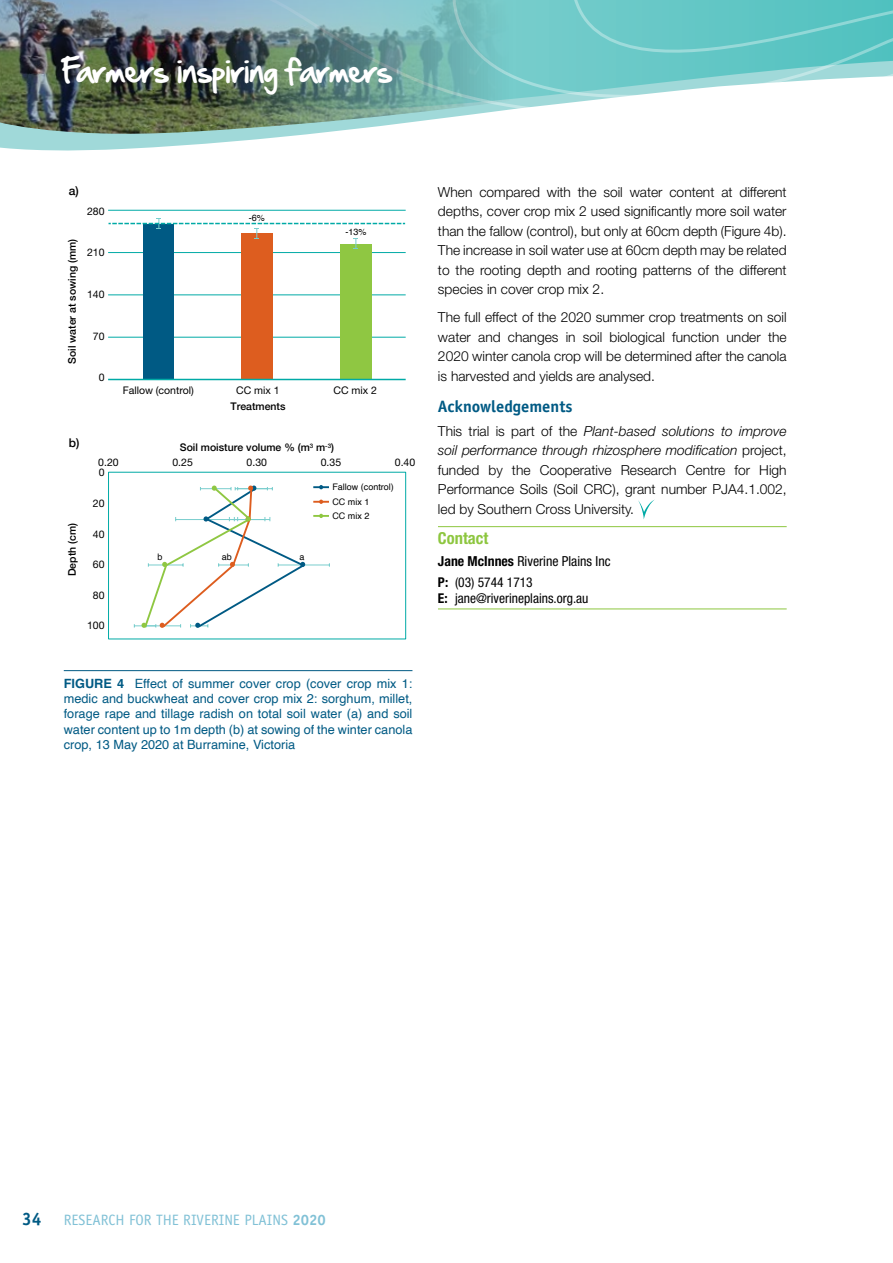
<style>
.page{position:relative;width:893px;height:1263px;background:#fff}
.page>*{position:absolute;margin:0;border:0;box-sizing:border-box;transform-origin:0 0}
.t1{font:29.1px "Hand Of Sean";color:#fff}
.t2{font:700 16.5px "Officina Sans";color:#005a84}
.t3{font:700 condensed 16.5px "Helvetica Neue LT Std";color:#8dc63f}
.t4{font:15px "Officina Sans";color:#81c1d6}
.t5{font:300 13.8px/19.5px "Helvetica Neue LT Std";color:#000;text-align:justify}
.t6{font:condensed 13.8px "Helvetica Neue LT Std";color:#000}
.t7{font:condensed 13.5px/16.2px "Helvetica Neue LT Std";color:#000}
.t8{font:12.75px/15.3px "Helvetica";color:#005a84;text-align:justify}
.t9{font:500 12px "Helvetica Neue";color:#000}
.t10{font:10.5px "Helvetica Neue LT Std";color:#000}
.t11{font:500 10.5px "Helvetica Neue";color:#000}
.t12{font:9px/14.5px "Helvetica";color:#000}
.s1{font-weight:700}
.s2{font-style:italic}
.s3{font-weight:700;font-size:18px;color:#005a84}
</style>
<div class="page">
<svg style="left:638px;top:499px;width:17px;height:20px"></svg>
<hr style="left:438px;top:526px;width:349px;height:1px;background:#8dc63f">
<hr style="left:438px;top:608px;width:349px;height:1px;background:#8dc63f">
<hr style="left:64px;top:670px;width:348px;height:1px;background:#005a84">
<hr style="left:108px;top:210px;width:298px;height:1px;background:#00aaa6">
<hr style="left:108px;top:252px;width:298px;height:1px;background:#00aaa6">
<hr style="left:108px;top:295px;width:298px;height:1px;background:#00aaa6">
<hr style="left:108px;top:337px;width:298px;height:1px;background:#00aaa6">
<svg style="left:134px;top:485px;width:196px;height:143px"></svg>
<div style="left:143px;top:224px;width:30px;height:155px;background:#005a84"></div>
<div style="left:242px;top:233px;width:31px;height:146px;background:#dd5d1f"></div>
<div style="left:340px;top:245px;width:32px;height:134px;background:#8fc742"></div>
<div style="left:108px;top:472px;width:298px;height:167px;border:1px solid #00aaa6"></div>
<hr style="left:108px;top:379px;width:298px;height:1px;background:#00aaa6">
<svg style="left:109px;top:218px;width:296px;height:32px"></svg>
<svg style="left:0;top:140px;width:248px;height:11px;fill:#a0d9d9"></svg>
<svg style="left:703px;top:0;width:190px;height:88px;background:#73cccb"></svg>
<img style="left:0;top:0;width:703px;height:140px">
<h1 class="t1" style="left:64px;top:44px;width:329px">Farmers inspiring farmers</h1>
<p class="t9" style="left:69px;top:181px;width:12px">a)</p>
<p class="t10" style="left:87px;top:205px;width:19px">280</p>
<p class="t11" style="left:64px;top:364px;width:126px;rotate:-90deg">Soil water at sowing (mm)</p>
<p class="t10" style="left:87px;top:246px;width:19px">210</p>
<p class="t10" style="left:87px;top:288px;width:19px">140</p>
<p class="t10" style="left:93px;top:330px;width:13px">70</p>
<p class="t10" style="left:99px;top:371px;width:7px">0</p>
<p class="t12" style="left:249px;top:210px;width:18px">-6%</p>
<p class="t12" style="left:346px;top:224px;width:23px">-13%</p>
<p class="t10" style="left:123px;top:384px;width:73px">Fallow (control)</p>
<p class="t10" style="left:236px;top:384px;width:45px">CC mix 1</p>
<p class="t10" style="left:333px;top:384px;width:45px">CC mix 2</p>
<p class="t11" style="left:230px;top:397px;width:57px">Treatments</p>
<p class="t9" style="left:69px;top:433px;width:12px">b)</p>
<p class="t11" style="left:64px;top:576px;width:55px;rotate:-90deg">Depth (cm)</p>
<p class="t11" style="left:180px;top:439px;width:156px">Soil moisture volume % (m<sup>3</sup> m<sup>-3</sup>)</p>
<p class="t12" style="left:332px;top:480px;width:63px">Fallow (control)<br>CC mix 1<br>CC mix 2</p>
<p class="t10" style="left:98px;top:456px;width:22px">0.20</p>
<p class="t10" style="left:172px;top:456px;width:22px">0.25</p>
<p class="t10" style="left:247px;top:456px;width:22px">0.30</p>
<p class="t10" style="left:321px;top:456px;width:22px">0.35</p>
<p class="t10" style="left:395px;top:456px;width:22px">0.40</p>
<p class="t10" style="left:99px;top:466px;width:7px">0</p>
<p class="t10" style="left:93px;top:497px;width:13px">20</p>
<p class="t10" style="left:93px;top:528px;width:13px">40</p>
<p class="t10" style="left:93px;top:558px;width:13px">60</p>
<p class="t10" style="left:93px;top:589px;width:13px">80</p>
<p class="t10" style="left:87px;top:619px;width:19px">100</p>
<p class="t12" style="left:158px;top:549px;width:7px">b</p>
<p class="t12" style="left:222px;top:549px;width:12px">ab</p>
<p class="t12" style="left:299px;top:549px;width:7px">a</p>
<p class="t8" style="left:64px;top:676px;width:350px"><span class="s1">FIGURE 4</span> Effect of summer cover crop (cover crop mix 1: medic and buckwheat and cover crop mix 2: sorghum, millet, forage rape and tillage radish on total soil water (a) and soil water content up to 1m depth (b) at sowing of the winter canola crop, 13 May 2020 at Burramine, Victoria</p>
<p class="t5" style="left:438px;top:182px;width:350px">When compared with the soil water content at different depths, cover crop mix 2 used significantly more soil water than the fallow (control), but only at 60cm depth (Figure 4b).<br>The increase in soil water use at 60cm depth may be related to the rooting depth and rooting patterns of the different species in cover crop mix 2.</p>
<p class="t5" style="left:438px;top:307px;width:350px">The full effect of the 2020 summer crop treatments on soil water and changes in soil biological function under the 2020 winter canola crop will be determined after the canola is harvested and yields are analysed.</p>
<p class="t2" style="left:438px;top:396px;width:136px">Acknowledgements</p>
<p class="t5" style="left:438px;top:421px;width:350px">This trial is part of the <span class="s2">Plant-based solutions to improve soil performance through rhizosphere modification</span> project, funded by the Cooperative Research Centre for High Performance Soils (Soil CRC), grant number PJA4.1.002, led by Southern Cross University.</p>
<p class="t3" style="left:438px;top:529px;width:52px">Contact</p>
<p class="t6" style="left:438px;top:553px;width:174px"><span class="s1">Jane McInnes</span> Riverine Plains Inc</p>
<p class="t7" style="left:438px;top:574px;width:152px"><span class="s1">P:</span> (03) 5744 1713<br><span class="s1">E:</span> jane@riverineplains.org.au</p>
<p class="t4" style="left:22px;top:1211px;width:305px"><span class="s3">34</span> RESEARCH FOR THE RIVERINE PLAINS <span class="s1">2020</span></p>
</div>
